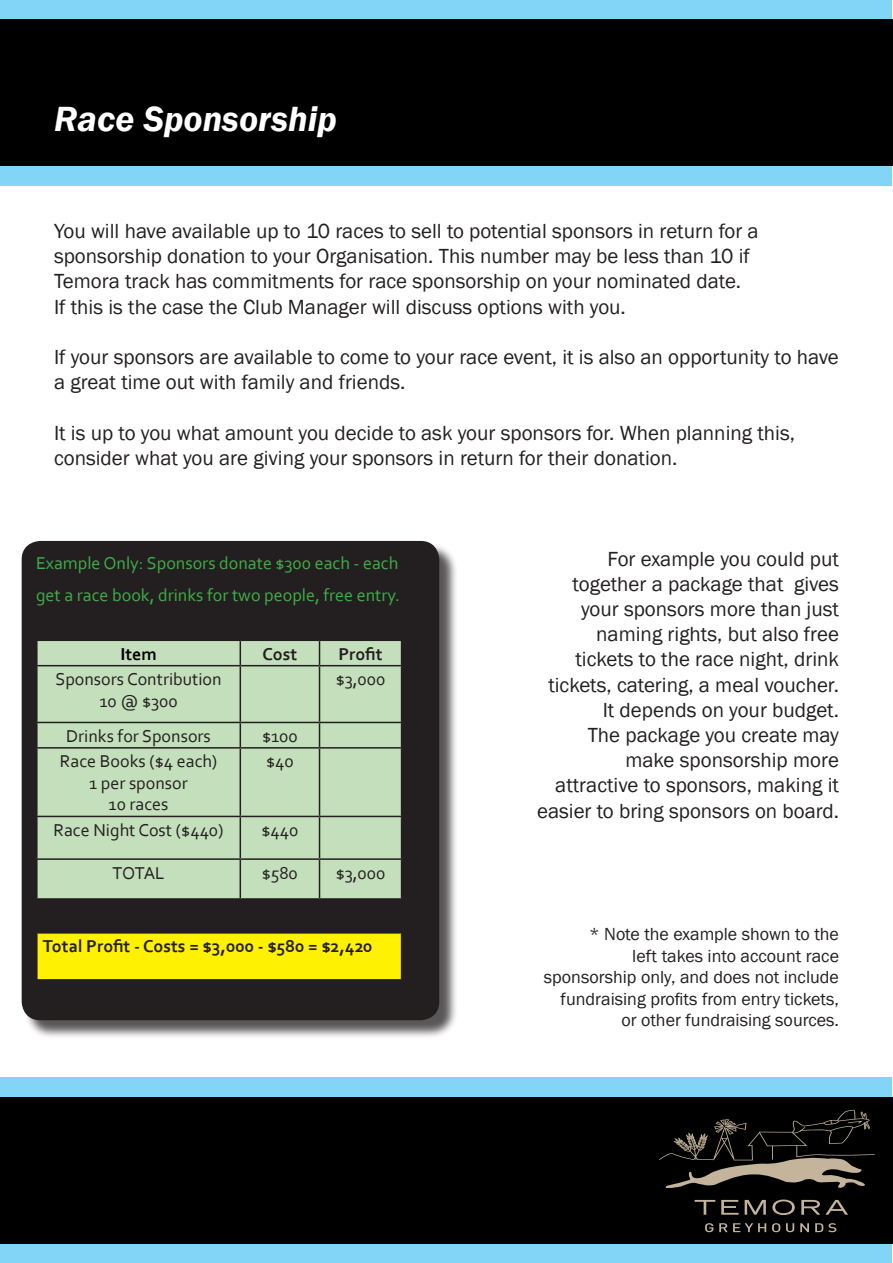
<style>
.page{position:relative;width:893px;height:1263px;background:#fff}
.page>*{position:absolute;margin:0;border:0;box-sizing:border-box;transform-origin:0 0}
.t1{font:italic 600 36px "Franklin Gothic";color:#fff}
.t2{font:21px/25.2px "Franklin Gothic";color:#231f20}
.t3{font:18px/21.6px "Franklin Gothic";color:#231f20;text-align:right}
.t4{font:18px/21.6px "Corbel";color:#231f20;text-align:center}
.t5{font:18px/32.4px "Corbel";color:#40ae49}
.t6{font:700 18px "Corbel";color:#231f20}
.t7{font:700 18px "Corbel";color:#000}
</style>
<div class="page">
<div style="left:24px;top:543px;width:434px;height:496px;background:#231f20;opacity:.75"></div>
<div style="left:22px;top:542px;width:417px;height:477px;background:#231f20;border-radius:18px"></div>
<div style="left:22px;top:541px;width:417px;height:479px;border:2px solid #231f20;border-radius:18px"></div>
<div style="left:38px;top:641px;width:363px;height:257px;background:#c4dfbb"></div>
<svg style="left:240px;top:641px;width:1px;height:24px"></svg>
<svg style="left:319px;top:641px;width:1px;height:24px"></svg>
<hr style="left:36px;top:665px;width:204px;height:1px;background:#231f20">
<hr style="left:240px;top:665px;width:79px;height:1px;background:#231f20">
<hr style="left:240px;top:666px;width:1px;height:56px;background:#231f20">
<hr style="left:319px;top:665px;width:83px;height:1px;background:#231f20">
<hr style="left:319px;top:666px;width:1px;height:56px;background:#231f20">
<hr style="left:36px;top:722px;width:204px;height:1px;background:#231f20">
<hr style="left:240px;top:722px;width:79px;height:1px;background:#231f20">
<svg style="left:240px;top:723px;width:1px;height:24px"></svg>
<hr style="left:319px;top:722px;width:83px;height:1px;background:#231f20">
<svg style="left:319px;top:723px;width:1px;height:24px"></svg>
<hr style="left:36px;top:747px;width:204px;height:2px;background:#231f20">
<hr style="left:240px;top:747px;width:79px;height:2px;background:#231f20">
<hr style="left:240px;top:749px;width:1px;height:67px;background:#231f20">
<hr style="left:319px;top:747px;width:83px;height:2px;background:#231f20">
<hr style="left:319px;top:749px;width:1px;height:67px;background:#231f20">
<hr style="left:36px;top:816px;width:204px;height:1px;background:#231f20">
<hr style="left:240px;top:816px;width:79px;height:1px;background:#231f20">
<hr style="left:240px;top:817px;width:1px;height:41px;background:#231f20">
<hr style="left:319px;top:816px;width:83px;height:1px;background:#231f20">
<hr style="left:319px;top:817px;width:1px;height:41px;background:#231f20">
<hr style="left:36px;top:858px;width:204px;height:2px;background:#231f20">
<hr style="left:240px;top:858px;width:79px;height:2px;background:#231f20">
<hr style="left:240px;top:860px;width:1px;height:38px;background:#231f20">
<hr style="left:319px;top:858px;width:83px;height:2px;background:#231f20">
<hr style="left:319px;top:860px;width:1px;height:38px;background:#231f20">
<div style="left:37px;top:933px;width:365px;height:47px;background:#fff101"></div>
<hr style="left:36px;top:932px;width:366px;height:2px;background:#231f20">
<hr style="left:36px;top:934px;width:2px;height:45px;background:#231f20">
<hr style="left:401px;top:934px;width:1px;height:45px;background:#231f20">
<hr style="left:36px;top:979px;width:366px;height:1px;background:#231f20">
<div style="left:1px;top:0;width:891px;height:185px;background:#83d5f7"></div>
<div style="left:0;top:19px;width:893px;height:147px;background:#000"></div>
<div style="left:1px;top:1078px;width:891px;height:185px;background:#83d5f7"></div>
<div style="left:0;top:1097px;width:893px;height:147px;background:#000"></div>
<svg style="left:705px;top:1223px;width:8px;height:9px"></svg>
<svg style="left:719px;top:1223px;width:47px;height:9px"></svg>
<svg style="left:772px;top:1223px;width:8px;height:9px"></svg>
<svg style="left:786px;top:1223px;width:8px;height:9px"></svg>
<svg style="left:800px;top:1223px;width:9px;height:9px"></svg>
<svg style="left:815px;top:1223px;width:21px;height:9px"></svg>
<svg style="left:695px;top:1200px;width:20px;height:15px"></svg>
<svg style="left:721px;top:1200px;width:18px;height:15px"></svg>
<svg style="left:745px;top:1200px;width:21px;height:15px"></svg>
<svg style="left:772px;top:1199px;width:23px;height:16px"></svg>
<svg style="left:801px;top:1200px;width:47px;height:15px"></svg>
<svg style="left:659px;top:1109px;width:216px;height:79px"></svg>
<h1 class="t1" style="left:54px;top:104px;width:284px">Race Sponsorship</h1>
<p class="t2" style="left:54px;top:219px;width:706px">You will have available up to 10 races to sell to potential sponsors in return for a sponsorship donation to your Organisation. This number may be less than 10 if Temora track has commitments for race sponsorship on your nominated date.<br>If this is the case the Club Manager will discuss options with you.</p>
<p class="t2" style="left:54px;top:345px;width:786px">If your sponsors are available to come to your race event, it is also an opportunity to have a great time out with family and friends.</p>
<p class="t2" style="left:54px;top:421px;width:742px">It is up to you what amount you decide to ask your sponsors for. When planning this, consider what you are giving your sponsors in return for their donation.</p>
<p class="t5" style="left:36px;top:548px;width:365px">Example Only: Sponsors donate $300 each - each get a race book, drinks for two people, free entry.</p>
<p class="t7" style="left:120px;top:643px;width:38px">Item</p>
<p class="t6" style="left:262px;top:643px;width:36px">Cost</p>
<p class="t6" style="left:338px;top:642px;width:46px">Profit</p>
<p class="t4" style="left:55px;top:670px;width:168px">Sponsors Contribution<br>10 @ $300</p>
<p class="t4" style="left:336px;top:670px;width:51px">$3,000</p>
<p class="t4" style="left:66px;top:727px;width:146px">Drinks for Sponsors</p>
<p class="t4" style="left:262px;top:727px;width:37px">$100</p>
<p class="t4" style="left:60px;top:752px;width:159px">Race Books ($4 each)<br>1 per sponsor<br>10 races</p>
<p class="t4" style="left:266px;top:752px;width:29px">$40</p>
<p class="t4" style="left:53px;top:821px;width:172px">Race Night Cost ($440)</p>
<p class="t4" style="left:261px;top:821px;width:39px">$440</p>
<p class="t4" style="left:113px;top:863px;width:54px">TOTAL</p>
<p class="t4" style="left:262px;top:863px;width:37px">$580</p>
<p class="t4" style="left:336px;top:863px;width:51px">$3,000</p>
<p class="t6" style="left:43px;top:935px;width:331px">Total Profit - Costs = $3,000 - $580 = $2,420</p>
<p class="t2" style="left:537px;top:547px;width:303px;text-align:right">For example you could put together a package that gives your sponsors more than just naming rights, but also free tickets to the race night, drink tickets, catering, a meal voucher.<br>It depends on your budget.<br>The package you create may make sponsorship more attractive to sponsors, making it easier to bring sponsors on board.</p>
<p class="t3" style="left:544px;top:924px;width:297px">* Note the example shown to the<br>left takes into account race sponsorship only, and does not include fundraising profits from entry tickets, or other fundraising sources.</p>
</div>
